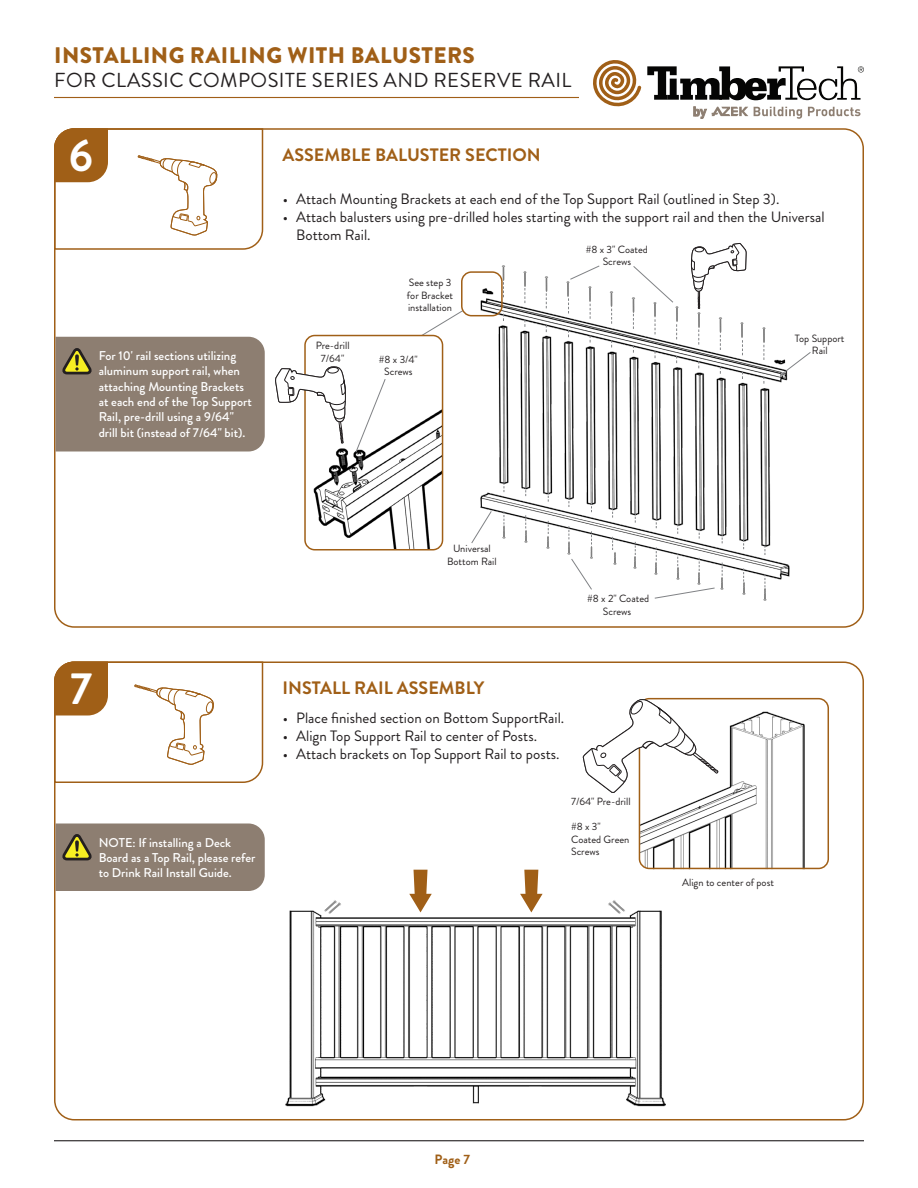
<style>
.page{position:relative;width:918px;height:1188px;background:#fff}
.page>*{position:absolute;margin:0;border:0;box-sizing:border-box;transform-origin:0 0}
.t1{font:700 45px "Brandon Grotesque";color:#fff}
.t2{font:900 22.5px "Brandon Grotesque";letter-spacing:.02em;color:#a05f17}
.t3{font:20.25px "Brandon Grotesque";letter-spacing:.02em;color:#231f20}
.t4{font:700 18px "Brandon Grotesque";color:#a05f17}
.t5{font:15px/18px "Brandon Grotesque";color:#231f20}
.t6{font:700 13.5px "Brandon Grotesque";color:#a05f17}
.t7{font:500 12.75px/15.3px "Brandon Grotesque";color:#fff}
.t8{font:10.5px/12.6px "Brandon Grotesque";color:#231f20;text-align:center}
</style>
<div class="page">
<hr style="left:54px;top:1140px;width:810px;height:1px;background:#231f20">
<hr style="left:54px;top:97px;width:525px;height:1px;background:#a05f17">
<svg style="left:754px;top:107px;width:48px;height:12px"></svg>
<svg style="left:808px;top:107px;width:52px;height:9px"></svg>
<svg style="left:693px;top:107px;width:55px;height:12px"></svg>
<svg style="left:593px;top:60px;width:48px;height:47px"></svg>
<svg style="left:647px;top:66px;width:217px;height:34px"></svg>
<svg style="left:54px;top:128px;width:210px;height:122px"></svg>
<img style="left:285px;top:869px;width:388px;height:238px">
<svg style="left:520px;top:870px;width:23px;height:42px"></svg>
<svg style="left:409px;top:870px;width:23px;height:42px"></svg>
<img style="left:316px;top:896px;width:25px;height:25px">
<img style="left:607px;top:896px;width:25px;height:25px">
<img style="left:320px;top:898px;width:25px;height:25px">
<img style="left:603px;top:898px;width:25px;height:25px">
<img style="left:640px;top:697px;width:189px;height:172px">
<div style="left:639px;top:698px;width:190px;height:171px;border:2px solid #a05f17;border-radius:10px"></div>
<svg style="left:583px;top:697px;width:136px;height:97px"></svg>
<img style="left:425px;top:274px;width:365px;height:306px">
<svg style="left:571px;top:558px;width:22px;height:32px"></svg>
<svg style="left:654px;top:587px;width:61px;height:12px"></svg>
<img style="left:497px;top:265px;width:13px;height:22px">
<img style="left:519px;top:271px;width:12px;height:21px">
<img style="left:540px;top:274px;width:13px;height:23px">
<img style="left:562px;top:279px;width:12px;height:23px">
<img style="left:584px;top:284px;width:12px;height:23px">
<img style="left:605px;top:289px;width:13px;height:23px">
<img style="left:627px;top:295px;width:13px;height:23px">
<img style="left:649px;top:303px;width:12px;height:20px">
<img style="left:671px;top:305px;width:12px;height:23px">
<img style="left:693px;top:310px;width:12px;height:23px">
<img style="left:714px;top:316px;width:13px;height:22px">
<img style="left:736px;top:321px;width:12px;height:23px">
<img style="left:758px;top:326px;width:12px;height:23px">
<div style="left:461px;top:271px;width:42px;height:45px;border:2px solid #a05f17;border-radius:10px"></div>
<svg style="left:633px;top:266px;width:41px;height:37px"></svg>
<svg style="left:569px;top:265px;width:31px;height:15px"></svg>
<img style="left:760px;top:579px;width:10px;height:22px">
<img style="left:739px;top:573px;width:10px;height:22px">
<img style="left:717px;top:568px;width:10px;height:22px">
<img style="left:694px;top:564px;width:10px;height:21px">
<img style="left:673px;top:559px;width:10px;height:21px">
<img style="left:651px;top:553px;width:10px;height:23px">
<img style="left:630px;top:548px;width:10px;height:23px">
<img style="left:610px;top:543px;width:10px;height:23px">
<img style="left:587px;top:537px;width:9px;height:24px">
<img style="left:564px;top:533px;width:10px;height:23px">
<img style="left:543px;top:527px;width:10px;height:24px">
<img style="left:521px;top:521px;width:10px;height:24px">
<img style="left:499px;top:517px;width:10px;height:23px">
<svg style="left:471px;top:510px;width:21px;height:34px"></svg>
<svg style="left:779px;top:351px;width:32px;height:26px"></svg>
<svg style="left:503px;top:282px;width:1px;height:15px"></svg>
<svg style="left:525px;top:288px;width:1px;height:15px"></svg>
<svg style="left:546px;top:293px;width:1px;height:15px"></svg>
<svg style="left:568px;top:298px;width:1px;height:15px"></svg>
<svg style="left:590px;top:304px;width:1px;height:15px"></svg>
<svg style="left:611px;top:309px;width:1px;height:15px"></svg>
<svg style="left:633px;top:314px;width:1px;height:15px"></svg>
<svg style="left:655px;top:319px;width:1px;height:15px"></svg>
<svg style="left:676px;top:324px;width:1px;height:15px"></svg>
<svg style="left:698px;top:329px;width:1px;height:16px"></svg>
<svg style="left:720px;top:335px;width:1px;height:15px"></svg>
<svg style="left:742px;top:340px;width:1px;height:15px"></svg>
<svg style="left:764px;top:345px;width:1px;height:15px"></svg>
<svg style="left:569px;top:526px;width:1px;height:13px"></svg>
<svg style="left:548px;top:521px;width:1px;height:13px"></svg>
<svg style="left:525px;top:515px;width:1px;height:13px"></svg>
<svg style="left:504px;top:511px;width:1px;height:13px"></svg>
<svg style="left:591px;top:531px;width:1px;height:14px"></svg>
<svg style="left:612px;top:537px;width:1px;height:13px"></svg>
<svg style="left:635px;top:542px;width:1px;height:13px"></svg>
<svg style="left:656px;top:547px;width:1px;height:14px"></svg>
<svg style="left:677px;top:553px;width:1px;height:13px"></svg>
<svg style="left:699px;top:558px;width:1px;height:13px"></svg>
<svg style="left:722px;top:563px;width:1px;height:13px"></svg>
<svg style="left:743px;top:568px;width:1px;height:14px"></svg>
<svg style="left:765px;top:574px;width:1px;height:13px"></svg>
<svg style="left:690px;top:243px;width:57px;height:66px"></svg>
<svg style="left:54px;top:661px;width:210px;height:123px"></svg>
<img style="left:308px;top:343px;width:135px;height:206px">
<div style="left:304px;top:335px;width:139px;height:215px;border:2px solid #a05f17;border-radius:10px"></div>
<svg style="left:355px;top:378px;width:31px;height:75px"></svg>
<svg style="left:275px;top:366px;width:72px;height:78px"></svg>
<div style="left:56px;top:337px;width:209px;height:115px;background:#8d7e71"></div>
<div style="left:56px;top:824px;width:209px;height:67px;background:#8d7e71"></div>
<h2 class="t2" style="left:54px;top:39px;width:422px">INSTALLING RAILING WITH BALUSTERS</h2>
<h3 class="t3" style="left:54px;top:66px;width:519px">FOR CLASSIC COMPOSITE SERIES AND RESERVE RAIL</h3>
<h1 class="t1" style="left:69px;top:124px;width:26px">6</h1>
<p class="t4" style="left:283px;top:142px;width:260px">ASSEMBLE BALUSTER SECTION</p>
<p class="t5" style="left:283px;top:190px;width:498px">• Attach Mounting Brackets at each end of the Top Support Rail (outlined in Step 3).</p>
<p class="t5" style="left:296px;top:208px;width:530px;text-indent:-14px">• Attach balusters using pre-drilled holes starting with the support rail and then the Universal<br>Bottom Rail.</p>
<p class="t8" style="left:407px;top:276px;width:48px;text-align:left">See step 3 for Bracket installation</p>
<p class="t8" style="left:586px;top:243px;width:64px">#8 x 3" Coated<br>Screws</p>
<p class="t8" style="left:316px;top:339px;width:35px">Pre-drill<br>7/64"</p>
<p class="t7" style="left:99px;top:348px;width:155px">For 10' rail sections utilizing aluminum support rail, when attaching Mounting Brackets at each end of the Top Support<br>Rail, pre-drill using a 9/64" drill bit (instead of 7/64" bit).</p>
<p class="t8" style="left:379px;top:353px;width:40px">#8 x 3/4"<br>Screws</p>
<p class="t8" style="left:795px;top:332px;width:51px">Top Support<br>Rail</p>
<p class="t8" style="left:447px;top:542px;width:51px">Universal<br>Bottom Rail</p>
<h1 class="t1" style="left:70px;top:657px;width:23px">7</h1>
<p class="t4" style="left:283px;top:676px;width:203px">INSTALL RAIL ASSEMBLY</p>
<p class="t5" style="left:283px;top:709px;width:283px">• Place finished section on Bottom SupportRail.</p>
<p class="t5" style="left:283px;top:727px;width:256px">• Align Top Support Rail to center of Posts.</p>
<p class="t5" style="left:283px;top:745px;width:278px">• Attach brackets on Top Support Rail to posts.</p>
<p class="t8" style="left:587px;top:592px;width:63px">#8 x 2" Coated<br>Screws</p>
<p class="t7" style="left:99px;top:835px;width:158px">NOTE: If installing a Deck<br>Board as a Top Rail, please refer to Drink Rail Install Guide.</p>
<p class="t8" style="left:571px;top:795px;width:61px">7/64" Pre-drill</p>
<p class="t8" style="left:571px;top:820px;width:60px;text-align:left">#8 x 3"<br>Coated Green<br>Screws</p>
<p class="t8" style="left:682px;top:876px;width:93px">Align to center of post</p>
<p class="t6" style="left:434px;top:1150px;width:37px">Page 7</p>
</div>
